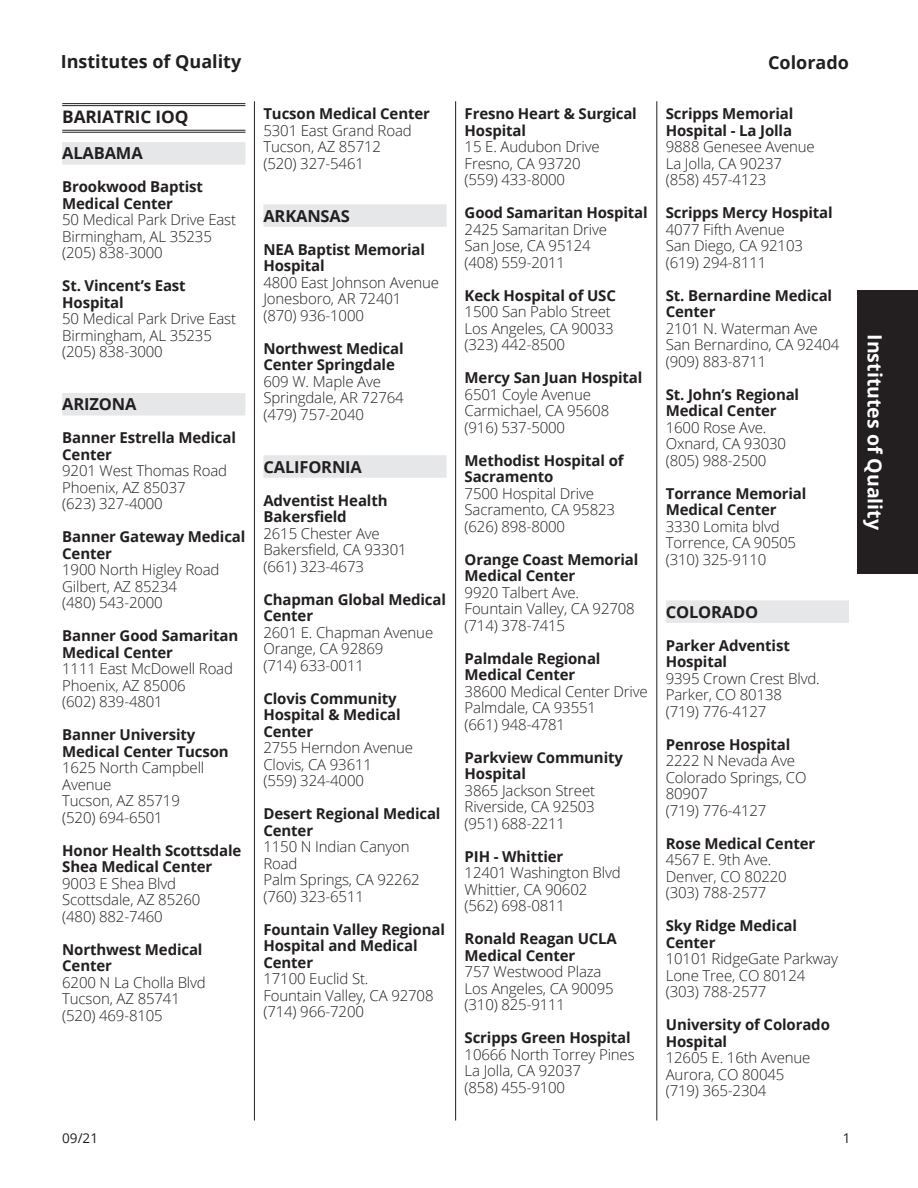
<style>
.page{position:relative;width:918px;height:1188px;background:#fff}
.page>*{position:absolute;margin:0;border:0;box-sizing:border-box;transform-origin:0 0}
.t1{font:700 19.5px "Open Sans";color:#fff}
.t2{font:700 18px "Open Sans";color:#231f20}
.t3{font:700 17.25px "Open Sans";letter-spacing:-.01em;color:#231f20}
.t4{font:700 16.5px "Open Sans";letter-spacing:-.01em;color:#231f20}
.t5{font:300 15px/16.5px "Open Sans";letter-spacing:-.01em;color:#231f20}
.t6{font:13.5px "Open Sans";color:#231f20}
.s1{font-weight:700}
</style>
<div class="page">
<hr style="left:254px;top:101px;width:1px;height:1019px;background:#231f20">
<hr style="left:455px;top:101px;width:1px;height:1019px;background:#231f20">
<hr style="left:657px;top:101px;width:1px;height:1019px;background:#231f20">
<div style="left:857px;top:290px;width:61px;height:284px;background:#231f20"></div>
<hr style="left:62px;top:103px;width:183px;height:1px;background:#231f20">
<hr style="left:62px;top:105px;width:183px;height:1px;background:#231f20">
<hr style="left:62px;top:130px;width:183px;height:1px;background:#231f20">
<hr style="left:62px;top:132px;width:183px;height:1px;background:#231f20">
<div style="left:62px;top:142px;width:183px;height:23px;background:#e6e7e9"></div>
<div style="left:62px;top:393px;width:183px;height:23px;background:#e6e7e9"></div>
<div style="left:263px;top:204px;width:184px;height:23px;background:#e6e7e9"></div>
<div style="left:263px;top:455px;width:184px;height:23px;background:#e6e7e9"></div>
<div style="left:666px;top:600px;width:183px;height:23px;background:#e6e7e9"></div>
<h1 class="t2" style="left:61px;top:49px;width:182px">Institutes of Quality</h1>
<p class="t2" style="left:768px;top:50px;width:82px">Colorado</p>
<h2 class="t3" style="left:62px;top:105px;width:128px">BARIATRIC IOQ</h2>
<h3 class="t4" style="left:62px;top:142px;width:82px">ALABAMA</h3>
<p class="t5" style="left:62px;top:178px;width:175px"><span class="s1">Brookwood Baptist<br>Medical Center<br></span>50 Medical Park Drive East<br>Birmingham, AL 35235 (205) 838-3000</p>
<p class="t5" style="left:62px;top:277px;width:175px"><span class="s1">St. Vincent’s East<br>Hospital<br></span>50 Medical Park Drive East<br>Birmingham, AL 35235 (205) 838-3000</p>
<h3 class="t4" style="left:62px;top:393px;width:76px">ARIZONA</h3>
<p class="t5" style="left:62px;top:429px;width:175px"><span class="s1">Banner Estrella Medical<br>Center<br></span>9201 West Thomas Road<br>Phoenix, AZ 85037<br>(623) 327-4000</p>
<p class="t5" style="left:62px;top:528px;width:185px"><span class="s1">Banner Gateway Medical<br>Center<br></span>1900 North Higley Road<br>Gilbert, AZ 85234<br>(480) 543-2000</p>
<p class="t5" style="left:62px;top:627px;width:178px"><span class="s1">Banner Good Samaritan<br>Medical Center<br></span>1111 East McDowell Road<br>Phoenix, AZ 85006<br>(602) 839-4801</p>
<p class="t5" style="left:62px;top:726px;width:168px"><span class="s1">Banner University<br>Medical Center Tucson<br></span>1625 North Campbell<br>Avenue<br>Tucson, AZ 85719<br>(520) 694-6501</p>
<p class="t5" style="left:62px;top:842px;width:181px"><span class="s1">Honor Health Scottsdale<br>Shea Medical Center<br></span>9003 E Shea Blvd<br>Scottsdale, AZ 85260<br>(480) 882-7460</p>
<p class="t5" style="left:62px;top:941px;width:145px"><span class="s1">Northwest Medical<br>Center<br></span>6200 N La Cholla Blvd<br>Tucson, AZ 85741 (520) 469-8105</p>
<p class="t5" style="left:263px;top:105px;width:168px"><span class="s1">Tucson Medical Center<br></span>5301 East Grand Road<br>Tucson, AZ 85712<br>(520) 327-5461</p>
<h3 class="t4" style="left:263px;top:204px;width:88px">ARKANSAS</h3>
<p class="t5" style="left:263px;top:241px;width:177px"><span class="s1">NEA Baptist Memorial<br>Hospital<br></span>4800 East Johnson Avenue<br>Jonesboro, AR 72401<br>(870) 936-1000</p>
<p class="t5" style="left:263px;top:340px;width:142px"><span class="s1">Northwest Medical<br>Center Springdale<br></span>609 W. Maple Ave<br>Springdale, AR 72764 (479) 757-2040</p>
<h3 class="t4" style="left:263px;top:455px;width:100px">CALIFORNIA</h3>
<p class="t5" style="left:263px;top:491px;width:145px"><span class="s1">Adventist Health<br>Bakersfield<br></span>2615 Chester Ave<br>Bakersfield, CA 93301 (661) 323-4673</p>
<p class="t5" style="left:263px;top:590px;width:184px"><span class="s1">Chapman Global Medical<br>Center<br></span>2601 E. Chapman Avenue<br>Orange, CA 92869<br>(714) 633-0011</p>
<p class="t5" style="left:263px;top:689px;width:151px"><span class="s1">Clovis Community<br>Hospital &amp; Medical<br>Center<br></span>2755 Herndon Avenue<br>Clovis, CA 93611<br>(559) 324-4000</p>
<p class="t5" style="left:263px;top:805px;width:179px"><span class="s1">Desert Regional Medical<br>Center<br></span>1150 N Indian Canyon<br>Road<br>Palm Springs, CA 92262 (760) 323-6511</p>
<p class="t5" style="left:263px;top:920px;width:183px"><span class="s1">Fountain Valley Regional<br>Hospital and Medical<br>Center<br></span>17100 Euclid St.<br>Fountain Valley, CA 92708 (714) 966-7200</p>
<p class="t5" style="left:666px;top:105px;width:151px"><span class="s1">Scripps Memorial<br>Hospital - La Jolla<br></span>9888 Genesee Avenue<br>La Jolla, CA 90237 (858) 457-4123</p>
<p class="t5" style="left:666px;top:204px;width:168px"><span class="s1">Scripps Mercy Hospital<br></span>4077 Fifth Avenue<br>San Diego, CA 92103 (619) 294-8111</p>
<p class="t5" style="left:666px;top:287px;width:175px"><span class="s1">St. Bernardine Medical<br>Center<br></span>2101 N. Waterman Ave<br>San Bernardino, CA 92404 (909) 883-8711</p>
<p class="t5" style="left:666px;top:386px;width:135px"><span class="s1">St. John’s Regional<br>Medical Center<br></span>1600 Rose Ave.<br>Oxnard, CA 93030 (805) 988-2500</p>
<p class="t5" style="left:666px;top:485px;width:142px"><span class="s1">Torrance Memorial<br>Medical Center<br></span>3330 Lomita blvd<br>Torrence, CA 90505 (310) 325-9110</p>
<h3 class="t4" style="left:666px;top:600px;width:94px">COLORADO</h3>
<p class="t5" style="left:666px;top:637px;width:156px"><span class="s1">Parker Adventist<br>Hospital<br></span>9395 Crown Crest Blvd.<br>Parker, CO 80138<br>(719) 776-4127</p>
<p class="t5" style="left:666px;top:736px;width:142px"><span class="s1">Penrose Hospital<br></span>2222 N Nevada Ave<br>Colorado Springs, CO<br>80907<br>(719) 776-4127</p>
<p class="t5" style="left:666px;top:835px;width:151px"><span class="s1">Rose Medical Center<br></span>4567 E. 9th Ave.<br>Denver, CO 80220 (303) 788-2577</p>
<p class="t5" style="left:666px;top:917px;width:174px"><span class="s1">Sky Ridge Medical<br>Center<br></span>10101 RidgeGate Parkway<br>Lone Tree, CO 80124 (303) 788-2577</p>
<p class="t5" style="left:666px;top:1016px;width:166px"><span class="s1">University of Colorado<br>Hospital<br></span>12605 E. 16th Avenue<br>Aurora, CO 80045<br>(719) 365-2304</p>
<p class="t5" style="left:465px;top:105px;width:174px"><span class="s1">Fresno Heart &amp; Surgical<br>Hospital<br></span>15 E. Audubon Drive<br>Fresno, CA 93720<br>(559) 433-8000</p>
<p class="t5" style="left:465px;top:204px;width:185px"><span class="s1">Good Samaritan Hospital<br></span>2425 Samaritan Drive<br>San Jose, CA 95124<br>(408) 559-2011</p>
<p class="t5" style="left:465px;top:287px;width:153px"><span class="s1">Keck Hospital of USC<br></span>1500 San Pablo Street<br>Los Angeles, CA 90033 (323) 442-8500</p>
<p class="t5" style="left:465px;top:369px;width:179px"><span class="s1">Mercy San Juan Hospital<br></span>6501 Coyle Avenue<br>Carmichael, CA 95608 (916) 537-5000</p>
<p class="t5" style="left:465px;top:452px;width:161px"><span class="s1">Methodist Hospital of<br>Sacramento<br></span>7500 Hospital Drive<br>Sacramento, CA 95823 (626) 898-8000</p>
<p class="t5" style="left:465px;top:551px;width:175px"><span class="s1">Orange Coast Memorial<br>Medical Center<br></span>9920 Talbert Ave.<br>Fountain Valley, CA 92708 (714) 378-7415</p>
<p class="t5" style="left:465px;top:650px;width:185px"><span class="s1">Palmdale Regional<br>Medical Center<br></span>38600 Medical Center Drive<br>Palmdale, CA 93551<br>(661) 948-4781</p>
<p class="t5" style="left:465px;top:749px;width:160px"><span class="s1">Parkview Community<br>Hospital<br></span>3865 Jackson Street<br>Riverside, CA 92503 (951) 688-2211</p>
<p class="t5" style="left:465px;top:848px;width:158px"><span class="s1">PIH - Whittier<br></span>12401 Washington Blvd<br>Whittier, CA 90602 (562) 698-0811</p>
<p class="t5" style="left:465px;top:930px;width:154px"><span class="s1">Ronald Reagan UCLA<br>Medical Center<br></span>757 Westwood Plaza<br>Los Angeles, CA 90095 (310) 825-9111</p>
<p class="t5" style="left:465px;top:1029px;width:172px"><span class="s1">Scripps Green Hospital<br></span>10666 North Torrey Pines<br>La Jolla, CA 92037<br>(858) 455-9100</p>
<p class="t6" style="left:62px;top:1128px;width:37px">09/21</p>
<p class="t6" style="left:843px;top:1128px;width:9px">1</p>
<h1 class="t1" style="left:889px;top:334px;width:197px;rotate:90deg">Institutes of Quality</h1>
</div>
